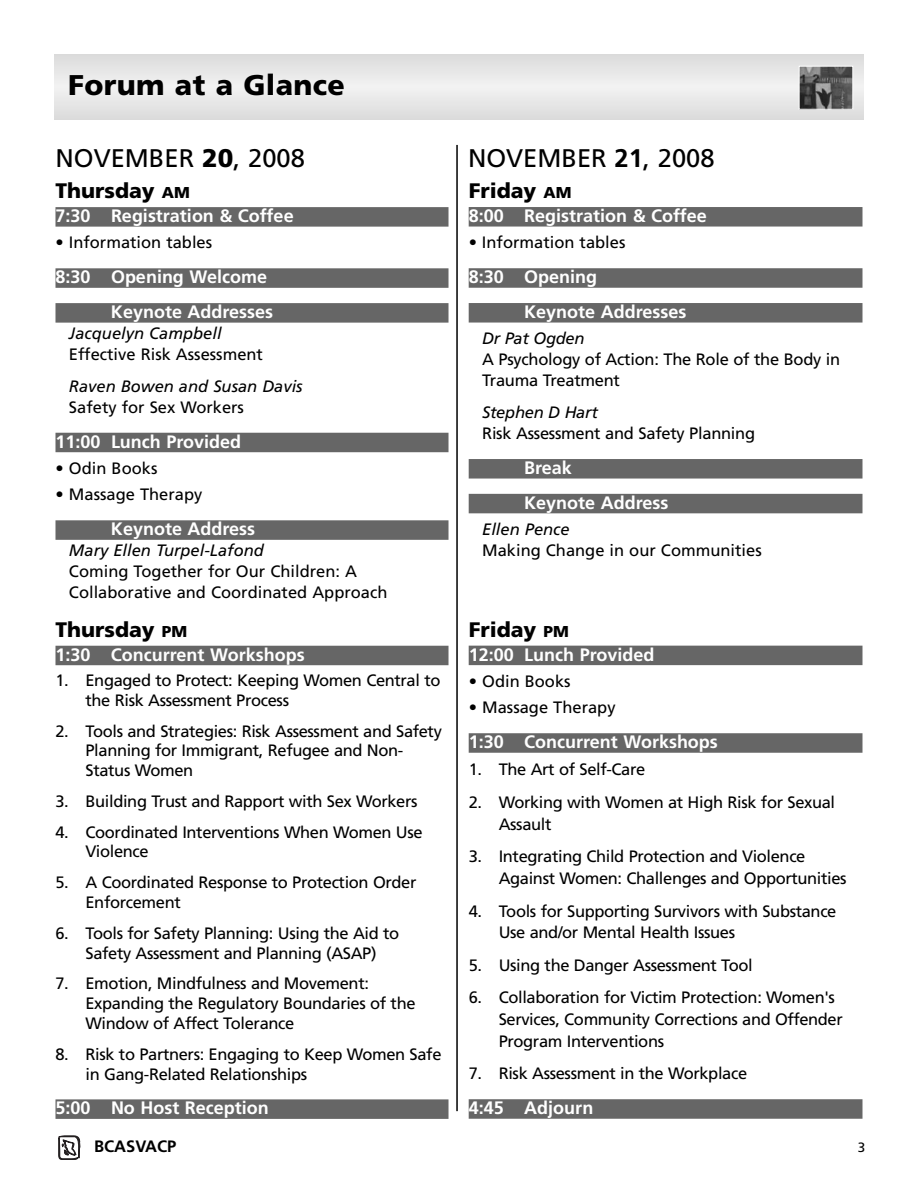
<style>
.page{position:relative;width:918px;height:1188px;background:#fff}
.page>*{position:absolute;margin:0;border:0;box-sizing:border-box;transform-origin:0 0}
.t1{font:900 28.5px "Frutiger";letter-spacing:.01em;color:#000}
.t2{font:25.5px "Frutiger";color:#000}
.t3{font:900 21px "Frutiger";color:#000}
.t4{font:700 18px/34.8px "Frutiger";color:#fff}
.t5{font:16.5px/19.8px "Frutiger";letter-spacing:-.02em;color:#000}
.t6{font:16.5px/21px "Frutiger";color:#000}
.t7{font:italic 16.5px "Frutiger";color:#000}
.t8{font:700 16.5px "Frutiger";color:#000}
.t9{font:13.5px "Frutiger";color:#000}
.s1{font-weight:900}
.s2{font-weight:700}
.s3{font-size:15.75px}
.s4{font-style:italic}
.s5{font-weight:700;font-size:18px;color:#fff}
</style>
<div class="page">
<div style="left:54px;top:54px;width:810px;height:66px;background:#dadada"></div>
<div style="left:54px;top:59px;width:810px;height:56px;background:#dedede"></div>
<div style="left:54px;top:64px;width:810px;height:46px;background:#e2e2e2"></div>
<div style="left:54px;top:69px;width:810px;height:36px;background:#e6e6e6"></div>
<div style="left:54px;top:75px;width:810px;height:23px;background:#eaeaea"></div>
<div style="left:54px;top:80px;width:810px;height:13px;background:#eee"></div>
<hr style="left:54px;top:86px;width:810px;height:2px;background:#f2f2f2">
<svg style="left:58px;top:1135px;width:23px;height:25px"></svg>
<img style="left:801px;top:68px;width:50px;height:39px">
<div style="left:799px;top:66px;width:54px;height:43px;border:1px solid #fff"></div>
<div style="left:55px;top:207px;width:394px;height:20px;background:#666"></div>
<div style="left:55px;top:268px;width:394px;height:20px;background:#666"></div>
<div style="left:55px;top:303px;width:394px;height:20px;background:#666"></div>
<div style="left:55px;top:433px;width:394px;height:19px;background:#666"></div>
<div style="left:55px;top:520px;width:394px;height:20px;background:#666"></div>
<div style="left:55px;top:646px;width:394px;height:19px;background:#666"></div>
<div style="left:55px;top:1099px;width:394px;height:20px;background:#666"></div>
<div style="left:469px;top:207px;width:393px;height:20px;background:#666"></div>
<div style="left:469px;top:268px;width:393px;height:20px;background:#666"></div>
<div style="left:469px;top:303px;width:393px;height:20px;background:#666"></div>
<div style="left:469px;top:459px;width:393px;height:20px;background:#666"></div>
<div style="left:469px;top:494px;width:393px;height:19px;background:#666"></div>
<div style="left:469px;top:646px;width:393px;height:19px;background:#666"></div>
<div style="left:469px;top:733px;width:393px;height:20px;background:#666"></div>
<div style="left:469px;top:1099px;width:393px;height:20px;background:#666"></div>
<hr style="left:456px;top:145px;width:2px;height:966px;background:#000">
<h1 class="t1" style="left:68px;top:73px;width:278px">Forum at a Glance</h1>
<h2 class="t2" style="left:55px;top:148px;width:251px">NOVEMBER <span class="s1">20</span>, 2008</h2>
<h2 class="t2" style="left:468px;top:148px;width:248px">NOVEMBER <span class="s2">21</span>, 2008</h2>
<p class="t3" style="left:469px;top:182px;width:104px">Friday <span class="s3">AM</span></p>
<p class="t4" style="left:469px;top:200px;width:240px">8:00 Registration &amp; Coffee</p>
<p class="t6" style="left:469px;top:233px;width:158px">• Information tables</p>
<p class="t4" style="left:524px;top:261px;width:164px;text-indent:-56px">8:30 Opening<br>Keynote Addresses</p>
<p class="t7" style="left:482px;top:332px;width:104px">Dr Pat Ogden</p>
<p class="t5" style="left:482px;top:350px;width:360px;line-height:21px">A Psychology of Action: The Role of the Body in<br>Trauma Treatment</p>
<p class="t5" style="left:482px;top:403px;width:360px;line-height:21px"><span class="s4">Stephen D Hart<br></span>Risk Assessment and Safety Planning <span class="s5">:30 Break</span></p>
<p class="t4" style="left:524px;top:452px;width:146px">Break<br>Keynote Address</p>
<p class="t7" style="left:482px;top:523px;width:89px">Ellen Pence</p>
<p class="t6" style="left:482px;top:541px;width:281px">Making Change in our Communities</p>
<p class="t3" style="left:55px;top:182px;width:136px">Thursday <span class="s3">AM</span></p>
<p class="t4" style="left:55px;top:200px;width:240px">7:30 Registration &amp; Coffee</p>
<p class="t6" style="left:55px;top:234px;width:158px">• Information tables</p>
<p class="t4" style="left:111px;top:261px;width:164px;text-indent:-55px">8:30 Opening Welcome<br>Keynote Addresses</p>
<p class="t7" style="left:69px;top:327px;width:154px">Jacquelyn Campbell</p>
<p class="t6" style="left:69px;top:345px;width:196px">Effective Risk Assessment</p>
<p class="t7" style="left:69px;top:380px;width:235px">Raven Bowen and Susan Davis</p>
<p class="t6" style="left:69px;top:398px;width:177px">Safety for Sex Workers</p>
<p class="t4" style="left:55px;top:425px;width:187px">11:00 Lunch Provided</p>
<p class="t6" style="left:55px;top:459px;width:103px">• Odin Books</p>
<p class="t6" style="left:55px;top:486px;width:148px">• Massage Therapy</p>
<p class="t4" style="left:111px;top:513px;width:146px">Keynote Address</p>
<p class="t7" style="left:69px;top:544px;width:196px">Mary Ellen Turpel-Lafond</p>
<p class="t6" style="left:69px;top:562px;width:320px">Coming Together for Our Children: A<br>Collaborative and Coordinated Approach</p>
<p class="t3" style="left:55px;top:621px;width:133px">Thursday <span class="s3">PM</span></p>
<p class="t4" style="left:55px;top:638px;width:251px">1:30 Concurrent Workshops</p>
<p class="t5" style="left:86px;top:672px;width:356px;text-indent:-30px">1. Engaged to Protect: Keeping Women Central to the Risk Assessment Process</p>
<p class="t5" style="left:86px;top:722px;width:358px;text-indent:-30px">2. Tools and Strategies: Risk Assessment and Safety<br>Planning for Immigrant, Refugee and Non-<br>Status Women</p>
<p class="t5" style="left:55px;top:793px;width:364px">3. Building Trust and Rapport with Sex Workers</p>
<p class="t5" style="left:86px;top:823px;width:339px;text-indent:-30px">4. Coordinated Interventions When Women Use<br>Violence</p>
<p class="t5" style="left:86px;top:874px;width:332px;text-indent:-30px">5. A Coordinated Response to Protection Order<br>Enforcement</p>
<p class="t5" style="left:55px;top:924px;width:345px;text-align:center">6. Tools for Safety Planning: Using the Aid to<br>Safety Assessment and Planning (ASAP)</p>
<p class="t5" style="left:86px;top:975px;width:332px;text-indent:-30px">7. Emotion, Mindfulness and Movement:<br>Expanding the Regulatory Boundaries of the<br>Window of Affect Tolerance</p>
<p class="t5" style="left:86px;top:1045px;width:357px;text-indent:-30px">8. Risk to Partners: Engaging to Keep Women Safe in Gang-Related Relationships</p>
<p class="t4" style="left:55px;top:1092px;width:215px">5:00 No Host Reception</p>
<p class="t3" style="left:469px;top:621px;width:102px">Friday <span class="s3">PM</span></p>
<p class="t4" style="left:469px;top:638px;width:187px">12:00 Lunch Provided</p>
<p class="t6" style="left:469px;top:672px;width:103px">• Odin Books</p>
<p class="t6" style="left:469px;top:698px;width:148px">• Massage Therapy</p>
<p class="t4" style="left:469px;top:726px;width:251px">1:30 Concurrent Workshops</p>
<p class="t5" style="left:469px;top:761px;width:178px">1. The Art of Self-Care</p>
<p class="t5" style="left:499px;top:793px;width:338px;line-height:21.8px;text-indent:-30px">2. Working with Women at High Risk for Sexual<br>Assault</p>
<p class="t5" style="left:499px;top:847px;width:349px;line-height:21.8px;text-indent:-30px">3. Integrating Child Protection and Violence<br>Against Women: Challenges and Opportunities</p>
<p class="t5" style="left:499px;top:901px;width:339px;line-height:21.8px;text-indent:-30px">4. Tools for Supporting Survivors with Substance<br>Use and/or Mental Health Issues</p>
<p class="t5" style="left:469px;top:956px;width:286px">5. Using the Danger Assessment Tool</p>
<p class="t5" style="left:499px;top:988px;width:346px;line-height:21.8px;text-indent:-30px">6. Collaboration for Victim Protection: Women's<br>Services, Community Corrections and Offender<br>Program Interventions</p>
<p class="t5" style="left:469px;top:1065px;width:280px">7. Risk Assessment in the Workplace</p>
<p class="t4" style="left:469px;top:1092px;width:126px">4:45 Adjourn</p>
<p class="t8" style="left:94px;top:1140px;width:84px">BCASVACP</p>
<p class="t9" style="left:858px;top:1142px;width:9px">3</p>
</div>
